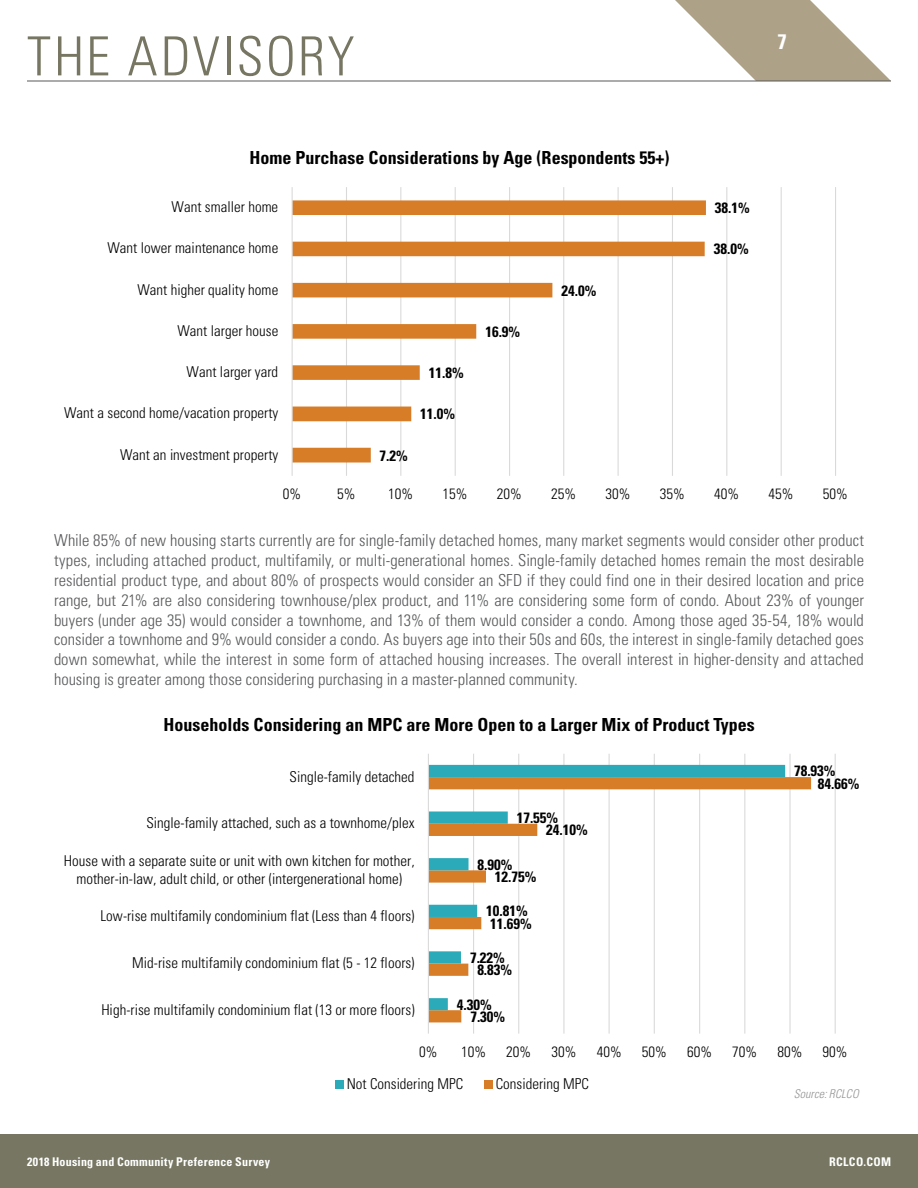
<style>
.page{position:relative;width:918px;height:1188px;background:#fff}
.page>*{position:absolute;margin:0;border:0;box-sizing:border-box;transform-origin:0 0}
.t1{font:300 condensed 54px "Univers";letter-spacing:.04em;color:#767662}
.t2{font:700 condensed 21px "Univers";color:#fff}
.t3{font:700 condensed 18px "Univers";color:#000}
.t4{font:300 condensed 16.5px/19.8px "Univers";color:#58595b;text-align:justify}
.t5{font:300 condensed 15px/18px "Univers";color:#000;text-align:center}
.t6{font:700 condensed 15px "Univers";color:#000}
.t7{font:700 condensed 12px "Univers";letter-spacing:.02em;color:#fff}
.t8{font:italic 300 condensed 12px "Univers";letter-spacing:.005em;color:#949494}
</style>
<div class="page">
<div style="left:0;top:1134px;width:918px;height:54px;background:#767662"></div>
<hr style="left:346px;top:187px;width:1px;height:289px;background:#d9d9d9">
<hr style="left:400px;top:187px;width:1px;height:289px;background:#d9d9d9">
<hr style="left:455px;top:187px;width:1px;height:289px;background:#d9d9d9">
<hr style="left:509px;top:187px;width:1px;height:289px;background:#d9d9d9">
<hr style="left:563px;top:187px;width:1px;height:289px;background:#d9d9d9">
<hr style="left:618px;top:187px;width:1px;height:289px;background:#d9d9d9">
<hr style="left:672px;top:187px;width:1px;height:289px;background:#d9d9d9">
<hr style="left:726px;top:187px;width:1px;height:289px;background:#d9d9d9">
<hr style="left:781px;top:187px;width:1px;height:289px;background:#d9d9d9">
<hr style="left:835px;top:187px;width:1px;height:289px;background:#d9d9d9">
<svg style="left:293px;top:200px;width:413px;height:263px"></svg>
<hr style="left:292px;top:187px;width:1px;height:289px;background:#d9d9d9">
<hr style="left:473px;top:754px;width:1px;height:280px;background:#d9d9d9">
<hr style="left:518px;top:754px;width:1px;height:280px;background:#d9d9d9">
<hr style="left:563px;top:754px;width:1px;height:280px;background:#d9d9d9">
<hr style="left:609px;top:754px;width:1px;height:280px;background:#d9d9d9">
<hr style="left:654px;top:754px;width:1px;height:280px;background:#d9d9d9">
<hr style="left:699px;top:754px;width:1px;height:280px;background:#d9d9d9">
<hr style="left:744px;top:754px;width:1px;height:280px;background:#d9d9d9">
<hr style="left:789px;top:754px;width:2px;height:280px;background:#d9d9d9">
<hr style="left:835px;top:754px;width:1px;height:280px;background:#d9d9d9">
<svg style="left:429px;top:777px;width:382px;height:245px"></svg>
<svg style="left:429px;top:765px;width:356px;height:245px"></svg>
<hr style="left:428px;top:754px;width:1px;height:280px;background:#d9d9d9">
<div style="left:335px;top:1080px;width:8px;height:9px;background:#2babb9"></div>
<div style="left:484px;top:1080px;width:8px;height:9px;background:#d77d28"></div>
<svg style="left:675px;top:0;width:216px;height:81px"></svg>
<hr style="left:27px;top:81px;width:864px;height:1px;background:#58595b">
<h1 class="t1" style="left:27px;top:24px;width:329px">THE ADVISORY</h1>
<p class="t2" style="left:778px;top:28px;width:11px">7</p>
<p class="t3" style="left:250px;top:146px;width:421px">Home Purchase Considerations by Age (Respondents 55+)</p>
<p class="t5" style="left:172px;top:198px;width:108px">Want smaller home</p>
<p class="t5" style="left:108px;top:239px;width:172px">Want lower maintenance home</p>
<p class="t5" style="left:138px;top:280px;width:142px">Want higher quality home</p>
<p class="t6" style="left:561px;top:281px;width:36px">24.0%</p>
<p class="t5" style="left:178px;top:322px;width:102px">Want larger house</p>
<p class="t6" style="left:485px;top:322px;width:36px">16.9%</p>
<p class="t5" style="left:187px;top:363px;width:93px">Want larger yard</p>
<p class="t6" style="left:429px;top:364px;width:36px">11.8%</p>
<p class="t5" style="left:64px;top:404px;width:216px">Want a second home/vacation property</p>
<p class="t6" style="left:420px;top:405px;width:36px">11.0%</p>
<p class="t5" style="left:120px;top:445px;width:160px">Want an investment property</p>
<p class="t6" style="left:380px;top:446px;width:30px">7.2%</p>
<p class="t6" style="left:715px;top:199px;width:36px">38.1%</p>
<p class="t6" style="left:714px;top:240px;width:36px">38.0%</p>
<p class="t5" style="left:283px;top:485px;width:20px">0%</p>
<p class="t5" style="left:337px;top:485px;width:20px">5%</p>
<p class="t5" style="left:388px;top:485px;width:26px">10%</p>
<p class="t5" style="left:443px;top:485px;width:26px">15%</p>
<p class="t5" style="left:497px;top:485px;width:26px">20%</p>
<p class="t5" style="left:551px;top:485px;width:26px">25%</p>
<p class="t5" style="left:606px;top:485px;width:26px">30%</p>
<p class="t5" style="left:660px;top:485px;width:26px">35%</p>
<p class="t5" style="left:714px;top:485px;width:26px">40%</p>
<p class="t5" style="left:769px;top:485px;width:26px">45%</p>
<p class="t5" style="left:823px;top:485px;width:26px">50%</p>
<p class="t4" style="left:54px;top:531px;width:812px">While 85% of new housing starts currently are for single-family detached homes, many market segments would consider other product types, including attached product, multifamily, or multi-generational homes. Single-family detached homes remain the most desirable residential product type, and about 80% of prospects would consider an SFD if they could find one in their desired location and price range, but 21% are also considering townhouse/plex product, and 11% are considering some form of condo. About 23% of younger buyers (under age 35) would consider a townhome, and 13% of them would consider a condo. Among those aged 35-54, 18% would consider a townhome and 9% would consider a condo. As buyers age into their 50s and 60s, the interest in single-family detached goes down somewhat, while the interest in some form of attached housing increases. The overall interest in higher-density and attached housing is greater among those considering purchasing in a master-planned community.</p>
<p class="t3" style="left:164px;top:713px;width:593px">Households Considering an MPC are More Open to a Larger Mix of Product Types</p>
<p class="t5" style="left:290px;top:767px;width:126px">Single-family detached</p>
<p class="t5" style="left:146px;top:814px;width:270px">Single-family attached, such as a townhome/plex</p>
<p class="t6" style="left:517px;top:809px;width:43px">17.55%</p>
<p class="t6" style="left:546px;top:821px;width:43px">24.10%</p>
<p class="t5" style="left:64px;top:852px;width:352px">House with a separate suite or unit with own kitchen for mother, mother-in-law, adult child, or other (intergenerational home)</p>
<p class="t6" style="left:478px;top:855px;width:36px">8.90%</p>
<p class="t6" style="left:495px;top:867px;width:43px">12.75%</p>
<p class="t5" style="left:101px;top:907px;width:316px">Low-rise multifamily condominium flat (Less than 4 floors)</p>
<p class="t6" style="left:486px;top:902px;width:43px">10.81%</p>
<p class="t6" style="left:490px;top:914px;width:43px">11.69%</p>
<p class="t5" style="left:132px;top:954px;width:284px">Mid-rise multifamily condominium flat (5 - 12 floors)</p>
<p class="t6" style="left:470px;top:948px;width:36px">7.22%</p>
<p class="t6" style="left:477px;top:961px;width:36px">8.83%</p>
<p class="t5" style="left:101px;top:1000px;width:315px">High-rise multifamily condominium flat (13 or more floors)</p>
<p class="t6" style="left:457px;top:995px;width:36px">4.30%</p>
<p class="t6" style="left:470px;top:1007px;width:36px">7.30%</p>
<p class="t6" style="left:794px;top:762px;width:43px">78.93%</p>
<p class="t6" style="left:818px;top:774px;width:43px">84.66%</p>
<p class="t5" style="left:419px;top:1043px;width:20px">0%</p>
<p class="t5" style="left:461px;top:1043px;width:26px">10%</p>
<p class="t5" style="left:506px;top:1043px;width:26px">20%</p>
<p class="t5" style="left:551px;top:1043px;width:26px">30%</p>
<p class="t5" style="left:597px;top:1043px;width:26px">40%</p>
<p class="t5" style="left:642px;top:1043px;width:26px">50%</p>
<p class="t5" style="left:687px;top:1043px;width:26px">60%</p>
<p class="t5" style="left:732px;top:1043px;width:26px">70%</p>
<p class="t5" style="left:777px;top:1043px;width:26px">80%</p>
<p class="t5" style="left:823px;top:1043px;width:26px">90%</p>
<p class="t5" style="left:347px;top:1075px;width:118px">Not Considering MPC</p>
<p class="t5" style="left:496px;top:1075px;width:95px">Considering MPC</p>
<p class="t8" style="left:794px;top:1086px;width:67px">Source: RCLCO</p>
<p class="t7" style="left:27px;top:1154px;width:245px">2018 Housing and Community Preference Survey</p>
<p class="t7" style="left:829px;top:1154px;width:63px">RCLCO.COM</p>
</div>
